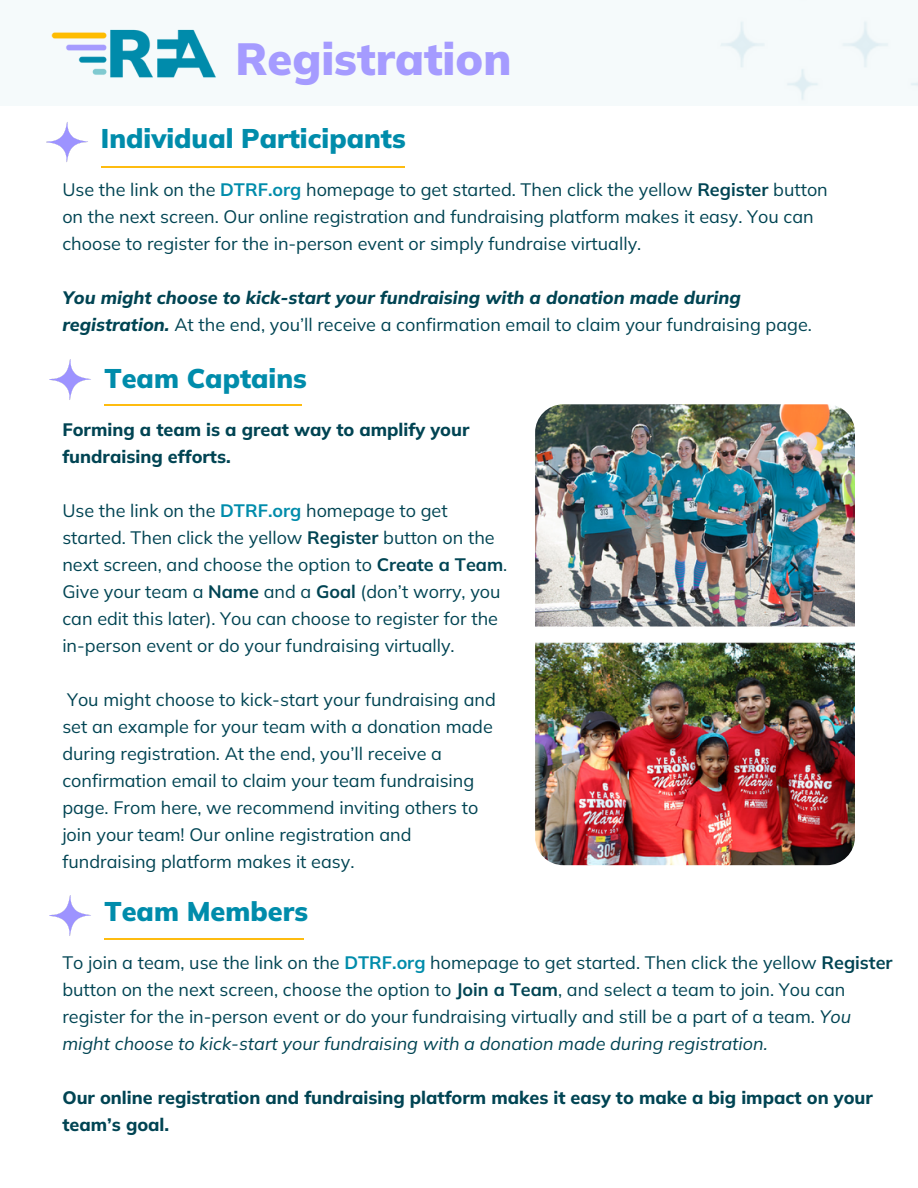
<style>
.page{position:relative;width:918px;height:1188px;background:#fff}
.page>*{position:absolute;margin:0;border:0;box-sizing:border-box;transform-origin:0 0}
.t1{font:900 45px "Mulish";color:#a59bff}
.t2{font:900 27px "Mulish";color:#008cab}
.t3{font:18px/27px "Mulish";color:#004453}
.t4{font:italic 800 18px/27px "Mulish";color:#004453}
.t5{font:800 18px/27px "Mulish";color:#004453}
.s1{font-weight:700;color:#008cab}
.s2{font-weight:700}
.s3{font-weight:400;font-style:normal}
.s4{font-style:italic}
</style>
<div class="page">
<hr style="left:105px;top:939px;width:199px;height:1px;background:#febc10">
<hr style="left:105px;top:404px;width:197px;height:2px;background:#febc10">
<hr style="left:101px;top:166px;width:303px;height:2px;background:#febc10">
<img style="left:535px;top:404px;width:320px;height:461px;border-radius:28px">
<div style="left:717px;top:0;width:201px;height:105px;background:#f5fafb"></div>
<img style="left:46px;top:122px;width:42px;height:40px">
<img style="left:49px;top:359px;width:42px;height:41px">
<img style="left:49px;top:895px;width:42px;height:41px">
<img style="left:51px;top:29px;width:166px;height:50px">
<h1 class="t1" style="left:235px;top:30px;width:277px">Registration</h1>
<h2 class="t2" style="left:101px;top:121px;width:306px">Individual Participants</h2>
<p class="t3" style="left:62px;top:176px;width:767px">Use the link on the <span class="s1">DTRF.org</span> homepage to get started. Then click the yellow <span class="s2">Register</span> button on the next screen. Our online registration and fundraising platform makes it easy. You can choose to register for the in-person event or simply fundraise virtually.</p>
<p class="t4" style="left:62px;top:284px;width:751px">You might choose to kick-start your fundraising with a donation made during registration. <span class="s3">At the end, you’ll receive a confirmation email to claim your fundraising page.</span></p>
<h2 class="t2" style="left:105px;top:361px;width:204px">Team Captains</h2>
<p class="t5" style="left:62px;top:416px;width:409px">Forming a team is a great way to amplify your fundraising efforts.</p>
<p class="t3" style="left:62px;top:497px;width:446px">Use the link on the <span class="s1">DTRF.org</span> homepage to get started. Then click the yellow <span class="s2">Register</span> button on the next screen, and choose the option to <span class="s2">Create a Team</span>.<br>Give your team a <span class="s2">Name</span> and a <span class="s2">Goal</span> (don’t worry, you can edit this later). You can choose to register for the in-person event or do your fundraising virtually.</p>
<p class="t3" style="left:62px;top:686px;width:435px">You might choose to kick-start your fundraising and set an example for your team with a donation made during registration. At the end, you’ll receive a confirmation email to claim your team fundraising page. From here, we recommend inviting others to join your team! Our online registration and fundraising platform makes it easy.</p>
<h2 class="t2" style="left:105px;top:894px;width:205px">Team Members</h2>
<p class="t3" style="left:62px;top:949px;width:832px">To join a team, use the link on the <span class="s1">DTRF.org</span> homepage to get started. Then click the yellow <span class="s2">Register </span>button on the next screen, choose the option to <span class="s2">Join a Team</span>, and select a team to join. You can register for the in-person event or do your fundraising virtually and still be a part of a team. <span class="s4">You might choose to kick-start your fundraising with a donation made during registration.</span></p>
<p class="t5" style="left:62px;top:1084px;width:812px">Our online registration and fundraising platform makes it easy to make a big impact on your team’s goal.</p>
</div>
